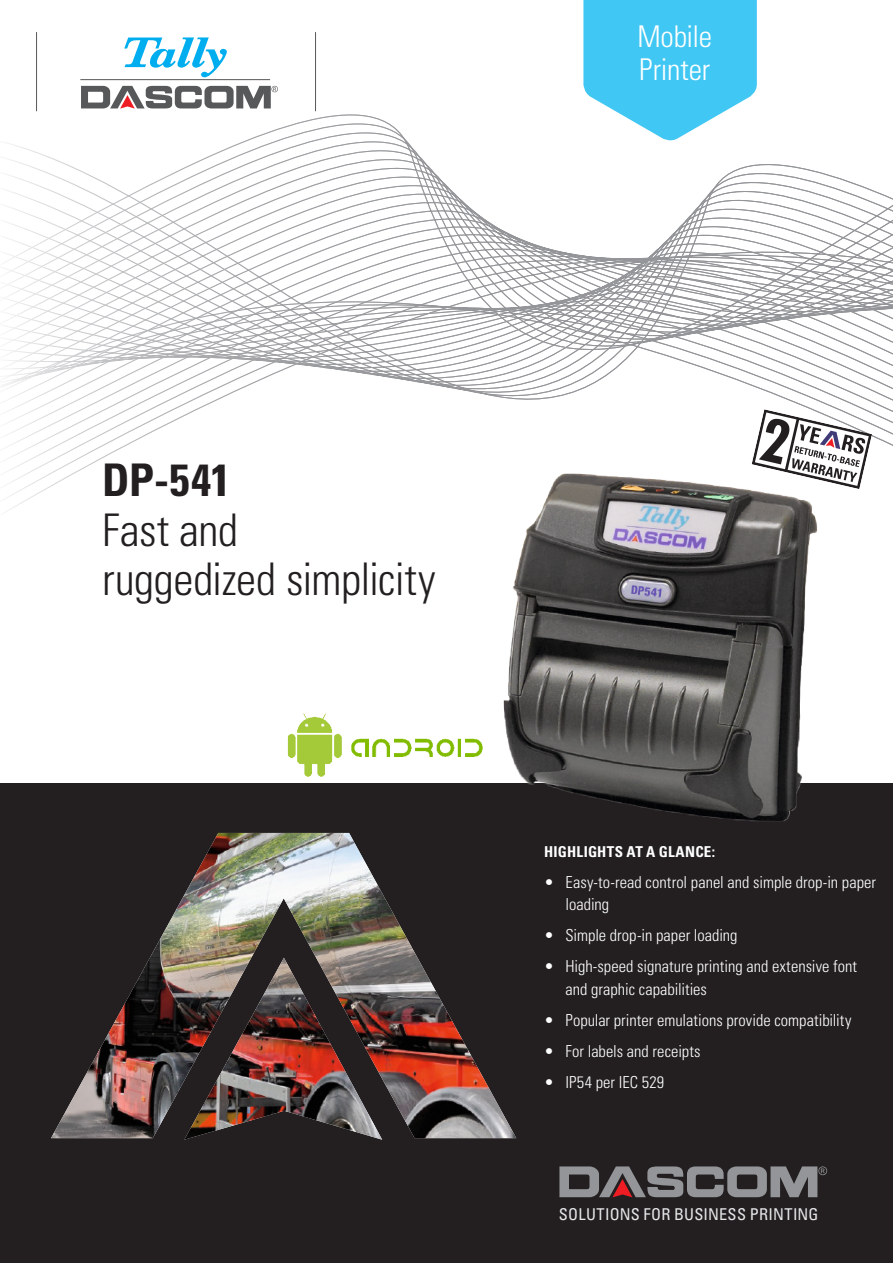
<style>
.page{position:relative;width:893px;height:1263px;background:#fff}
.page>*{position:absolute;margin:0;border:0;box-sizing:border-box;transform-origin:0 0}
.t1{font:300 condensed 45px/49.5px "Univers LT Std";letter-spacing:-.01em;color:#231f20}
.t2{font:700 condensed 45px "Univers LT Std";color:#231f20}
.t3{font:300 condensed 30px/33px "Univers LT Std";letter-spacing:-.005em;color:#fff}
.t4{font:300 condensed 16.5px/22.5px "Univers";color:#fff}
.t5{font:condensed 16.35px "Univers LT Std";letter-spacing:.015em;color:#e6e7e9}
.t6{font:700 condensed 15px "Univers LT Std";letter-spacing:.01em;color:#fff}
.t7{font:700 condensed 11.85px/13.5px "Univers LT Std";letter-spacing:.04em;color:#fff}
</style>
<div class="page">
<div style="left:0;top:783px;width:893px;height:480px;background:#231f20"></div>
<img style="left:51px;top:833px;width:465px;height:305px">
<svg style="left:2px;top:77px;width:891px;height:435px"></svg>
<svg style="left:559px;top:1166px;width:268px;height:31px"></svg>
<hr style="left:36px;top:32px;width:1px;height:79px;background:#57585a">
<hr style="left:315px;top:32px;width:1px;height:79px;background:#57585a">
<svg style="left:124px;top:37px;width:103px;height:40px"></svg>
<hr style="left:80px;top:79px;width:190px;height:1px;background:#57585a">
<svg style="left:81px;top:86px;width:197px;height:23px"></svg>
<svg style="left:583px;top:0;width:174px;height:143px"></svg>
<img style="left:468px;top:454px;width:373px;height:390px">
<svg style="left:752px;top:409px;width:120px;height:80px"></svg>
<img style="left:351px;top:692px;width:140px;height:111px">
<img style="left:287px;top:713px;width:55px;height:64px">
<h2 class="t3" style="left:637px;top:19px;width:76px">Mobile<br>Printer</h2>
<h1 class="t2" style="left:102px;top:452px;width:130px">DP-541</h1>
<h1 class="t1" style="left:102px;top:505px;width:335px">Fast and<br>ruggedized simplicity</h1>
<p class="t6" style="left:544px;top:842px;width:172px">HIGHLIGHTS AT A GLANCE:</p>
<p class="t4" style="left:566px;top:871px;width:312px;text-indent:-21px">• Easy-to-read control panel and simple drop-in paper loading</p>
<p class="t4" style="left:544px;top:924px;width:195px">• Simple drop-in paper loading</p>
<p class="t4" style="left:566px;top:955px;width:293px;text-indent:-21px">• High-speed signature printing and extensive font and graphic capabilities</p>
<p class="t4" style="left:544px;top:1009px;width:309px">• Popular printer emulations provide compatibility</p>
<p class="t4" style="left:544px;top:1040px;width:158px">• For labels and receipts</p>
<p class="t4" style="left:544px;top:1071px;width:121px">• IP54 per IEC 529</p>
<p class="t7" style="left:771px;top:953px;width:56px">VOR-ORT-<br>GARANTIE</p>
<p class="t5" style="left:559px;top:1204px;width:261px">SOLUTIONS FOR BUSINESS PRINTING</p>
</div>
